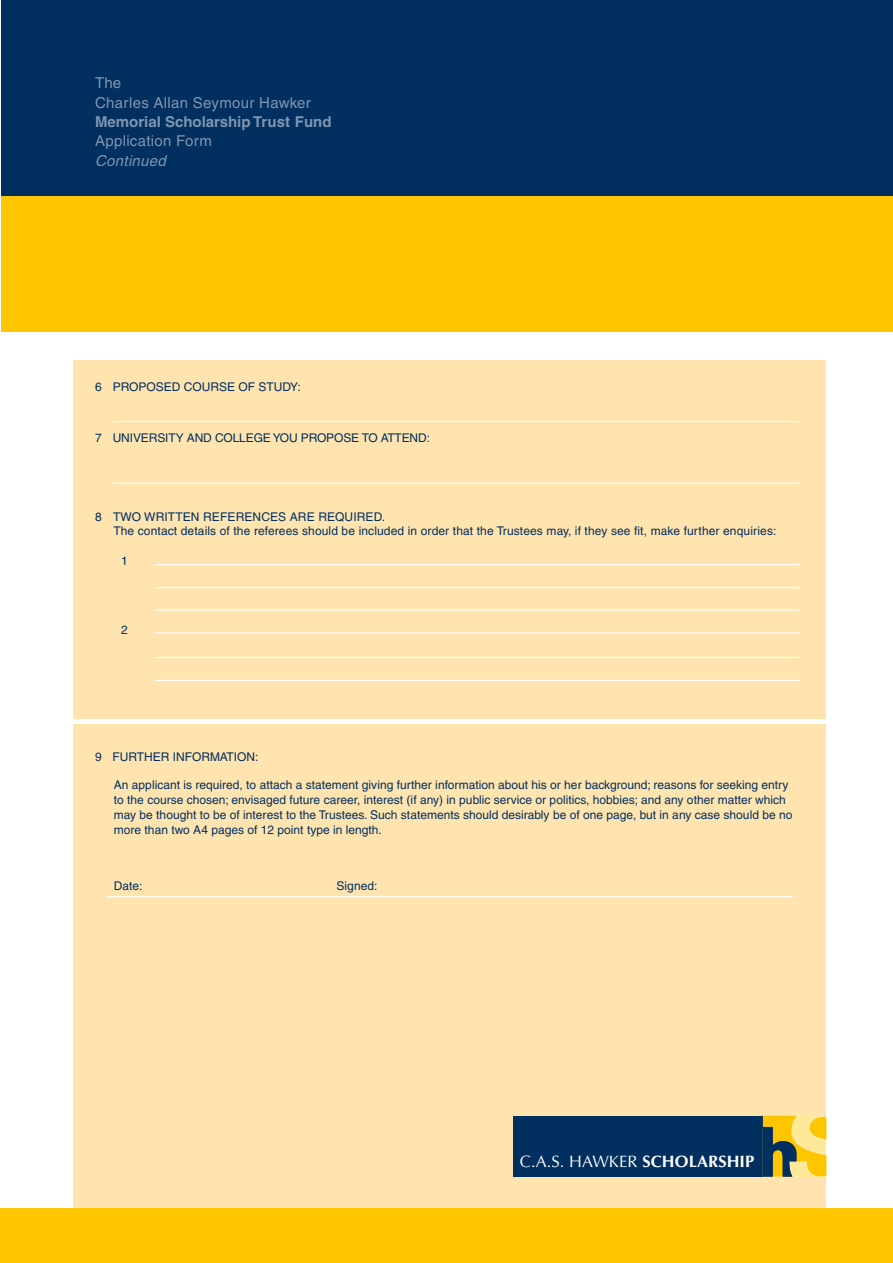
<style>
.page{position:relative;width:893px;height:1263px;background:#fff}
.page>*{position:absolute;margin:0;border:0;box-sizing:border-box;transform-origin:0 0}
.t1{font:16.5px "Optima";letter-spacing:.005em;color:#fff}
.t2{font:15px/19.4px "Helvetica";letter-spacing:.02em;color:#fff}
.t3{font:700 15px "Helvetica";color:#fff}
.t4{font:500 15px "Swiss 721 BT";color:#8097af}
.t5{font:italic 15px "Helvetica";letter-spacing:.02em;color:#fff}
.t6{font:500 14.7px/19.2px "Swiss 721 BT";color:#8097af}
.t7{font:700 14.7px "Swiss 721 BT";color:#8097af}
.t8{font:italic 700 14.7px "Swiss 721 BT";color:#8097af}
.t9{font:12px/15px "Helvetica";color:#002f60}
.t10{font:12px "Swiss 721 BT";color:#002f60}
.t11{font:500 12px "Swiss 721 BT";color:#002f60}
.s1{font-weight:700}
</style>
<div class="page">
<div style="left:74px;top:360px;width:752px;height:359px;background:#ffe4af"></div>
<div style="left:74px;top:725px;width:752px;height:538px;background:#ffe4af"></div>
<div style="left:1px;top:1px;width:891px;height:195px;background:#002f60"></div>
<div style="left:1px;top:197px;width:891px;height:135px;background:#fdc600"></div>
<div style="left:0;top:1209px;width:893px;height:54px;background:#fdc600"></div>
<hr style="left:113px;top:421px;width:686px;height:1px;background:#fff">
<hr style="left:113px;top:483px;width:686px;height:1px;background:#fff">
<hr style="left:106px;top:896px;width:687px;height:1px;background:#fff">
<hr style="left:154px;top:564px;width:645px;height:1px;background:#fff">
<hr style="left:154px;top:609px;width:645px;height:2px;background:#fff">
<hr style="left:154px;top:657px;width:645px;height:1px;background:#fff">
<hr style="left:154px;top:587px;width:645px;height:1px;background:#fff">
<hr style="left:154px;top:632px;width:645px;height:1px;background:#fff">
<hr style="left:154px;top:680px;width:645px;height:1px;background:#fff">
<div style="left:514px;top:1116px;width:249px;height:60px;background:#002f60"></div>
<svg style="left:762px;top:1116px;width:64px;height:60px;background:#bba845"></svg>
<p class="t2" style="left:95px;top:73px;width:217px">The<br>Charles Allan Seymour Hawker</p>
<p class="t3" style="left:95px;top:112px;width:238px">Memorial Scholarship Trust Fund</p>
<p class="t2" style="left:95px;top:131px;width:118px">Application Form</p>
<p class="t5" style="left:95px;top:152px;width:72px">Continued</p>
<p class="t6" style="left:92px;top:75px;width:217px">The<br>Charles Allan Seymour Hawker</p>
<p class="t7" style="left:92px;top:114px;width:238px">Memorial Scholarship Trust Fund</p>
<p class="t4" style="left:92px;top:133px;width:119px">Application Form</p>
<p class="t8" style="left:92px;top:153px;width:75px">Continued</p>
<p class="t9" style="left:113px;top:379px;width:189px">PROPOSED COURSE OF STUDY:</p>
<p class="t11" style="left:96px;top:380px;width:8px">6</p>
<p class="t11" style="left:122px;top:380px;width:188px">PROPOSED COURSE OF STUDY:</p>
<p class="t9" style="left:113px;top:430px;width:319px">UNIVERSITY AND COLLEGE YOU PROPOSE TO ATTEND:</p>
<p class="t10" style="left:96px;top:432px;width:8px">7</p>
<p class="t10" style="left:122px;top:432px;width:298px">UNIVERSITY / COLLEGE YOU PROPOSE TO ATTEND:</p>
<p class="t9" style="left:113px;top:510px;width:665px;line-height:14.4px;text-indent:-18px">8 TWO WRITTEN REFERENCES ARE REQUIRED.<br>The contact details of the referees should be included in order that the Trustees may, if they see fit, make further enquiries:</p>
<p class="t11" style="left:96px;top:512px;width:8px">8</p>
<p class="t9" style="left:121px;top:553px;width:8px">1</p>
<p class="t9" style="left:121px;top:622px;width:8px">2</p>
<p class="t9" style="left:95px;top:749px;width:165px">9 FURTHER INFORMATION:</p>
<p class="t9" style="left:114px;top:777px;width:680px">An applicant is required, to attach a statement giving further information about his or her background; reasons for seeking entry to the course chosen; envisaged future career, interest (if any) in public service or politics, hobbies; and any other matter which may be thought to be of interest to the Trustees. Such statements should desirably be of one page, but in any case should be no more than two A4 pages of 12 point type in length.</p>
<p class="t10" style="left:122px;top:779px;width:365px">other matter which may be thought to be of interest to the Trustees.</p>
<p class="t9" style="left:114px;top:878px;width:30px">Date:</p>
<p class="t9" style="left:337px;top:878px;width:42px">Signed:</p>
<h1 class="t1" style="left:520px;top:1152px;width:236px">C.A.S. HAWKER <span class="s1">SCHOLARSHIP</span></h1>
</div>
